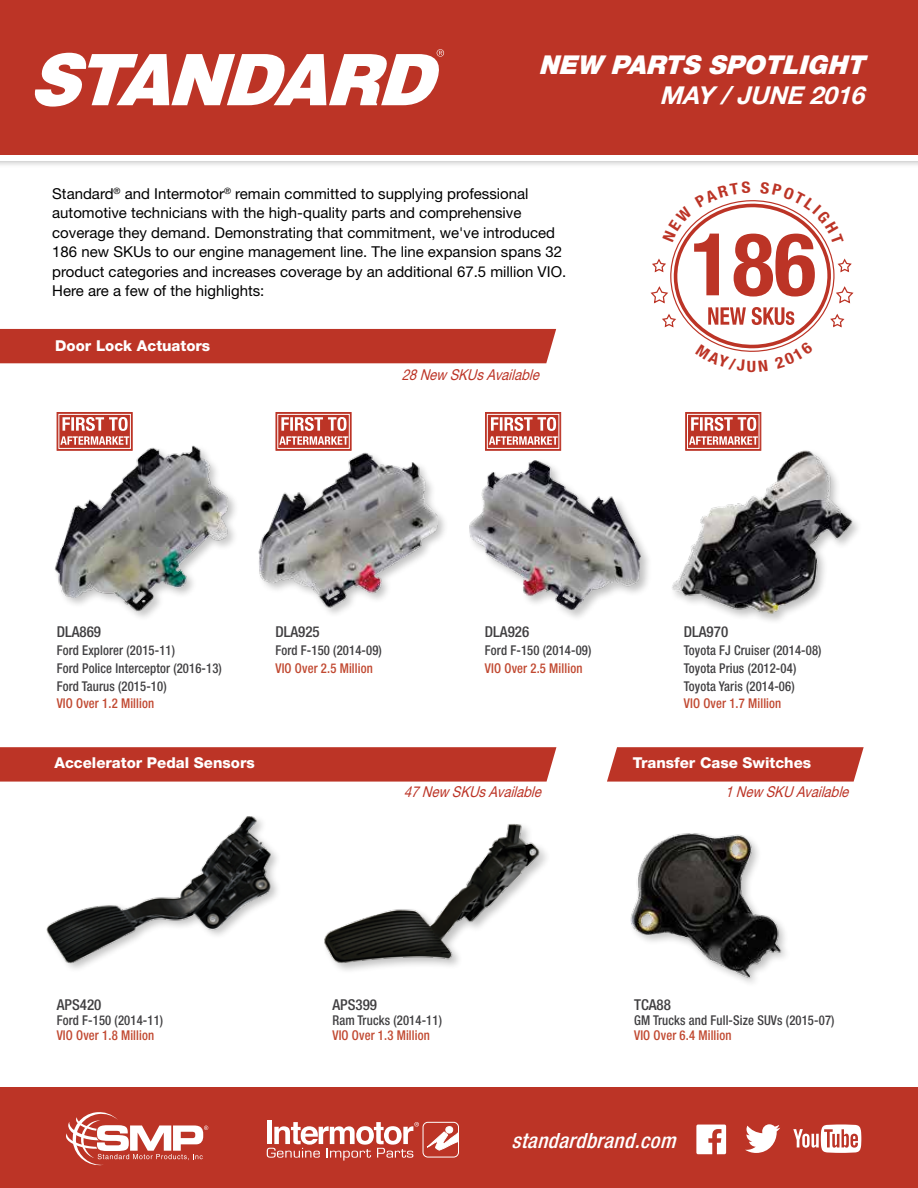
<style>
.page{position:relative;width:918px;height:1188px;background:#fff}
.page>*{position:absolute;margin:0;border:0;box-sizing:border-box;transform-origin:0 0}
.t1{font:700 condensed 87.15px "Helvetica Neue LT Std";color:#bc3426}
.t2{font:italic 900 25.95px "Helvetica Neue LT Std";color:#fff}
.t3{font:italic 700 24.6px "Helvetica Neue LT Std";color:#fff}
.t4{font:italic 500 condensed 21px "Helvetica Neue LT Std";color:#fff}
.t5{font:700 condensed 15.6px "Helvetica Neue LT Std";color:#bc3426;scale:1.11 1}
.t6{font:15px/19.5px "Helvetica Neue LT Std";color:#000}
.t7{font:800 15px "Helvetica Neue LT Std";color:#fff}
.t8{font:italic 15px "Helvetica Neue LT Std";color:#bc3426;scale:.87 1}
.t9{font:500 condensed 15px "Helvetica Neue LT Std";color:#414042}
.t10{font:500 condensed 13.5px/17.9px "Helvetica Neue LT Std";letter-spacing:.01em;color:#414042;scale:.94 1}
.t11{font:500 condensed 13.5px "Helvetica Neue LT Std";letter-spacing:.01em;color:#c14931;scale:.94 1}
</style>
<div class="page">
<div style="left:0;top:329px;width:556px;height:34px;background:#bc3426"></div>
<div style="left:0;top:0;width:918px;height:168px;background:#000;opacity:.35"></div>
<div style="left:0;top:0;width:918px;height:156px;background:#bc3426"></div>
<div style="left:0;top:156px;width:918px;height:5px;background:#fff"></div>
<div style="left:0;top:1088px;width:918px;height:100px;background:#bc3426"></div>
<svg style="left:66px;top:1112px;width:142px;height:54px"></svg>
<svg style="left:35px;top:49px;width:409px;height:58px"></svg>
<div style="left:267px;top:1121px;width:5px;height:23px;background:#fff"></div>
<div style="left:423px;top:1122px;width:36px;height:36px;border:1px solid #fff;border-radius:5px"></div>
<svg style="left:427px;top:1126px;width:32px;height:25px"></svg>
<svg style="left:267px;top:1122px;width:152px;height:39px"></svg>
<svg style="left:696px;top:1125px;width:30px;height:29px"></svg>
<svg style="left:745px;top:1124px;width:35px;height:29px"></svg>
<svg style="left:793px;top:1124px;width:68px;height:29px"></svg>
<img style="left:258px;top:450px;width:181px;height:160px">
<div style="left:468px;top:457px;width:185px;height:165px;background:#000;opacity:.25"></div>
<img style="left:468px;top:458px;width:175px;height:154px">
<div style="left:53px;top:444px;width:186px;height:178px;background:#000;opacity:.25"></div>
<img style="left:53px;top:444px;width:177px;height:169px">
<img style="left:672px;top:447px;width:182px;height:169px">
<svg style="left:607px;top:747px;width:257px;height:35px;background:#bf3f32"></svg>
<div style="left:0;top:747px;width:556px;height:35px;background:#bc3426"></div>
<img style="left:46px;top:816px;width:226px;height:149px">
<img style="left:324px;top:824px;width:218px;height:142px">
<img style="left:630px;top:833px;width:154px;height:150px">
<svg style="left:57px;top:412px;width:76px;height:39px"></svg>
<div style="left:59px;top:414px;width:72px;height:35px;background:#bc3426;border:1px solid #fff"></div>
<svg style="left:60px;top:417px;width:69px;height:28px"></svg>
<svg style="left:276px;top:412px;width:75px;height:39px"></svg>
<div style="left:277px;top:414px;width:73px;height:35px;background:#bc3426;border:1px solid #fff"></div>
<svg style="left:279px;top:417px;width:69px;height:28px"></svg>
<svg style="left:485px;top:412px;width:76px;height:39px"></svg>
<div style="left:487px;top:414px;width:72px;height:35px;background:#bc3426;border:1px solid #fff"></div>
<svg style="left:489px;top:417px;width:69px;height:28px"></svg>
<svg style="left:685px;top:412px;width:76px;height:39px"></svg>
<div style="left:687px;top:414px;width:72px;height:35px;background:#bc3426;border:1px solid #fff"></div>
<svg style="left:689px;top:417px;width:69px;height:28px"></svg>
<svg style="left:650px;top:200px;width:204px;height:152px"></svg>
<h2 class="t2" style="left:539px;top:49px;width:335px">NEW PARTS SPOTLIGHT</h2>
<h3 class="t3" style="left:659px;top:80px;width:214px">MAY /JUNE 2016</h3>
<p class="t6" style="left:52px;top:184px;width:516px">Standard<sup>®</sup> and Intermotor<sup>®</sup> remain committed to supplying professional automotive technicians with the high-quality parts and comprehensive coverage they demand. Demonstrating that commitment, we've introduced 186 new SKUs to our engine management line. The line expansion spans 32 product categories and increases coverage by an additional 67.5 million VIO.<br>Here are a few of the highlights:</p>
<p class="t7" style="left:55px;top:337px;width:157px">Door Lock Actuators</p>
<p class="t8" style="left:402px;top:366px;width:164px">28New SKUsAvailable</p>
<h1 class="t1" style="left:691px;top:212px;width:127px">186</h1>
<p class="t5" style="left:747px;top:357px;width:10px">U</p>
<p class="t9" style="left:57px;top:623px;width:46px">DLA869</p>
<p class="t10" style="left:57px;top:641px;width:177px">Ford Explorer (2015-11)<br>Ford Police Interceptor (2016-13)<br>Ford Taurus (2015-10)</p>
<p class="t11" style="left:57px;top:696px;width:105px">VIO Over 1.2 Million</p>
<p class="t7" style="left:54px;top:754px;width:202px">Accelerator Pedal Sensors</p>
<p class="t9" style="left:275px;top:623px;width:46px">DLA925</p>
<p class="t10" style="left:275px;top:641px;width:115px">Ford F-150 (2014-09)</p>
<p class="t11" style="left:275px;top:660px;width:105px">VIO Over 2.5 Million</p>
<p class="t9" style="left:485px;top:623px;width:46px">DLA926</p>
<p class="t10" style="left:485px;top:641px;width:115px">Ford F-150 (2014-09)</p>
<p class="t11" style="left:485px;top:660px;width:105px">VIO Over 2.5 Million</p>
<p class="t8" style="left:404px;top:783px;width:164px">47New SKUsAvailable</p>
<p class="t9" style="left:684px;top:623px;width:46px">DLA970</p>
<p class="t10" style="left:684px;top:641px;width:148px">Toyota FJ Cruiser (2014-08)<br>Toyota Prius (2012-04)<br>Toyota Yaris (2014-06)</p>
<p class="t11" style="left:684px;top:696px;width:105px">VIO Over 1.7 Million</p>
<p class="t7" style="left:633px;top:754px;width:180px">Transfer Case Switches</p>
<p class="t8" style="left:725px;top:783px;width:149px">1New SKU Available</p>
<p class="t9" style="left:57px;top:996px;width:46px">APS420</p>
<p class="t10" style="left:57px;top:1012px;width:115px">Ford F-150 (2014-11)</p>
<p class="t11" style="left:57px;top:1028px;width:105px">VIO Over 1.8 Million</p>
<p class="t9" style="left:332px;top:996px;width:46px">APS399</p>
<p class="t10" style="left:332px;top:1012px;width:118px">Ram Trucks (2014-11)</p>
<p class="t11" style="left:332px;top:1028px;width:105px">VIO Over 1.3 Million</p>
<p class="t9" style="left:634px;top:996px;width:38px">TCA88</p>
<p class="t10" style="left:634px;top:1012px;width:215px">GM Trucks and Full-Size SUVs (2015-07)</p>
<p class="t11" style="left:634px;top:1028px;width:105px">VIO Over 6.4 Million</p>
<h3 class="t4" style="left:511px;top:1128px;width:172px">standardbrand.com</h3>
</div>
